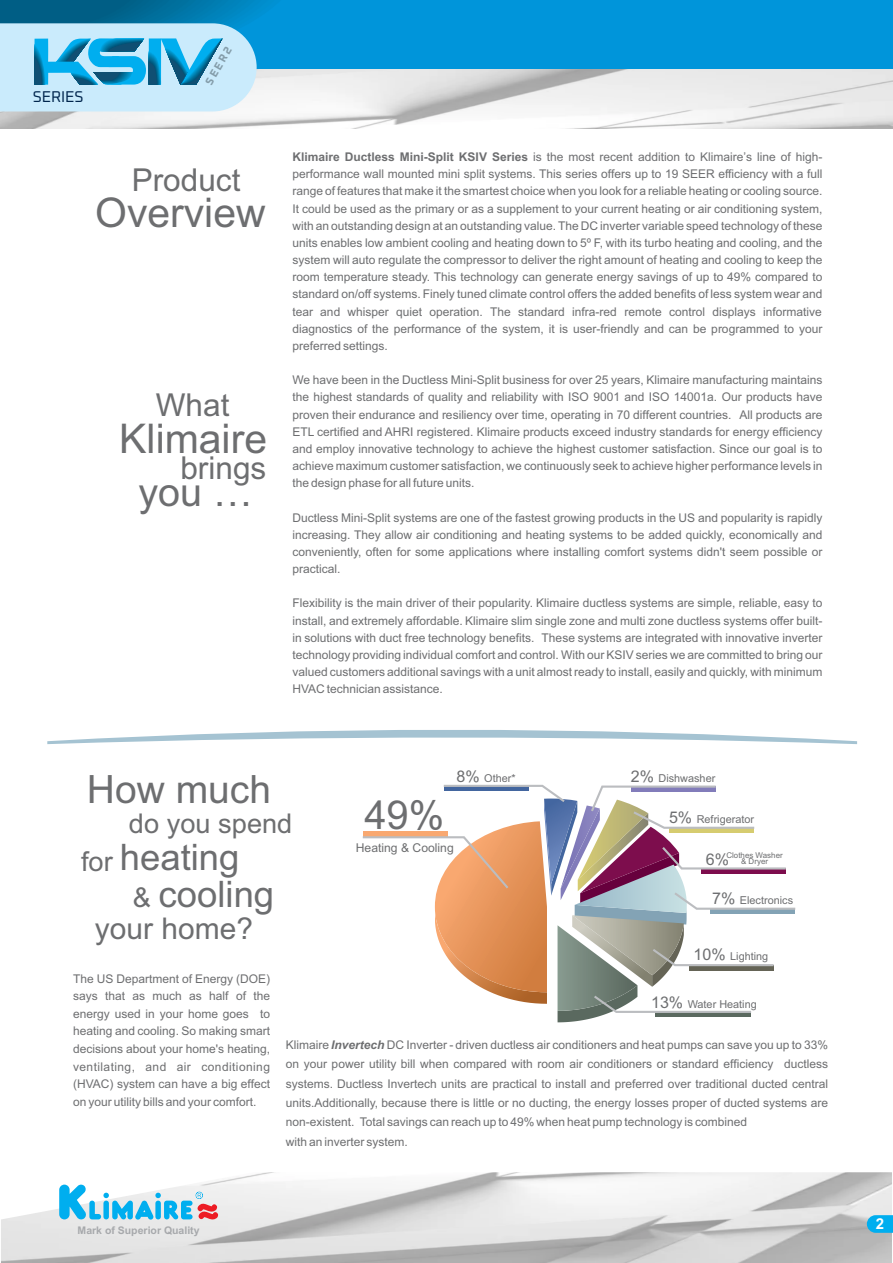
<style>
.page{position:relative;width:893px;height:1263px;background:#fff}
.page>*{position:absolute;margin:0;border:0;box-sizing:border-box;transform-origin:0 0}
.t1{font:40.95px "Arial";color:#6d6e70}
.t2{font:39.9px "Arial";color:#6d6e70}
.t3{font:39.6px "Arial";color:#6d6e70}
.t4{font:39px "Arial";color:#6d6e70}
.t5{font:36.45px/37.7px "Arial";color:#6d6e70}
.t6{font:31.5px "Arial";color:#6d6e70}
.t7{font:30px "Arial";color:#6d6e70}
.t8{font:27.3px "Arial";color:#6d6e70}
.t9{font:16.05px "Arial";color:#6d6e70}
.t10{font:15.6px "Oxanium";color:#00254d}
.t11{font:700 15px "Arial";color:#fff}
.t12{font:12.15px "Arial";color:#6d6e70}
.t13{font:12px/17.1px "Arial";color:#6d6e70;text-align:justify}
.t14{font:700 11.1px "Oxanium";color:#849daa}
.t15{font:10.95px "Arial";color:#6d6e70}
.t16{font:700 10.5px "Arial";color:#a7a9ac}
.t17{font:7.95px/6.4px "Arial";color:#6d6e70;text-align:center}
.s1{font-weight:700}
.s2{font-size:27.3px}
.s3{font-size:16.05px}
.s4{font-weight:700;font-style:italic}
</style>
<div class="page">
<img style="left:1px;top:1172px;width:891px;height:91px">
<img style="left:1px;top:69px;width:891px;height:60px">
<div style="left:0;top:0;width:893px;height:69px;background:#0095da"></div>
<svg style="left:362px;top:784px;width:434px;height:238px"></svg>
<svg style="left:867px;top:1215px;width:26px;height:18px"></svg>
<svg style="left:59px;top:1184px;width:159px;height:36px"></svg>
<svg style="left:47px;top:730px;width:810px;height:14px"></svg>
<svg style="left:0;top:0;width:288px;height:111px;background:#73bcdb"></svg>
<h3 class="t10" style="left:33px;top:90px;width:52px">SERIES</h3>
<p class="t14" style="left:204px;top:81px;width:43px;rotate:-60deg">SEER2</p>
<h3 class="t6" style="left:132px;top:168px;width:110px">Product</h3>
<h1 class="t1" style="left:95px;top:197px;width:172px">Overview</h1>
<h3 class="t6" style="left:156px;top:393px;width:75px">What</h3>
<h1 class="t1" style="left:119px;top:423px;width:149px">Klimaire</h1>
<h3 class="t6" style="left:180px;top:456px;width:87px">brings</h3>
<h3 class="t3" style="left:138px;top:478px;width:116px">you …</h3>
<p class="t13" style="left:292px;top:149px;width:532px"><span class="s1">Klimaire Ductless Mini-Split KSIV Series</span> is the most recent addition to Klimaire’s line of high&shy;performance wall mounted mini split systems. This series offers up to 19 SEER efficiency with a full range of features that make it the smartest choice when you look for a reliable heating or cooling source.<br>It could be used as the primary or as a supplement to your current heating or air conditioning system, with an outstanding design at an outstanding value. The DC inverter variable speed technology of these units enables low ambient cooling and heating down to 5º F, with its turbo heating and cooling, and the system will auto regulate the compressor to deliver the right amount of heating and cooling to keep the room temperature steady. This technology can generate energy savings of up to 49% compared to standard on/off systems. Finely tuned climate control offers the added benefits of less system wear and tear and whisper quiet operation. The standard infra-red remote control displays informative diagnostics of the performance of the system, it is user-friendly and can be programmed to your preferred settings.</p>
<p class="t13" style="left:292px;top:372px;width:532px">We have been in the Ductless Mini-Split business for over 25 years, Klimaire manufacturing maintains the highest standards of quality and reliability with ISO 9001 and ISO 14001a. Our products have proven their endurance and resiliency over time, operating in 70 different countries. All products are ETL certified and AHRI registered. Klimaire products exceed industry standards for energy efficiency and employ innovative technology to achieve the highest customer satisfaction. Since our goal is to achieve maximum customer satisfaction, we continuously seek to achieve higher performance levels in the design phase for all future units.</p>
<p class="t13" style="left:292px;top:510px;width:531px">Ductless Mini-Split systems are one of the fastest growing products in the US and popularity is rapidly increasing. They allow air conditioning and heating systems to be added quickly, economically and conveniently, often for some applications where installing comfort systems didn't seem possible or practical.</p>
<p class="t13" style="left:292px;top:596px;width:532px">Flexibility is the main driver of their popularity. Klimaire ductless systems are simple, reliable, easy to install, and extremely affordable. Klimaire slim single zone and multi zone ductless systems offer built&shy;in solutions with duct free technology benefits. These systems are integrated with innovative inverter technology providing individual comfort and control. With our KSIV series we are committed to bring our valued customers additional savings with a unit almost ready to install, easily and quickly, with minimum HVAC technician assistance.</p>
<h3 class="t4" style="left:87px;top:774px;width:186px">How much</h3>
<h3 class="t8" style="left:129px;top:813px;width:165px">do you spend</h3>
<h3 class="t5" style="left:133px;top:841px;width:143px;text-indent:-52px"><span class="s2">for</span> heating<br><span class="s2">&amp;</span> cooling</h3>
<h3 class="t7" style="left:95px;top:917px;width:160px">your home?</h3>
<p class="t15" style="left:456px;top:774px;width:61px"><span class="s3">8%</span> Other*</p>
<p class="t15" style="left:631px;top:774px;width:86px"><span class="s3">2%</span> Dishwasher</p>
<p class="t15" style="left:669px;top:815px;width:87px"><span class="s3">5%</span> Refrigerator</p>
<h3 class="t9" style="left:706px;top:853px;width:25px">6%</h3>
<p class="t15" style="left:712px;top:896px;width:82px"><span class="s3">7%</span> Electronics</p>
<h2 class="t2" style="left:364px;top:800px;width:81px">49%</h2>
<p class="t12" style="left:356px;top:843px;width:99px">Heating &amp; Cooling</p>
<p class="t17" style="left:726px;top:853px;width:58px">Clothes Washer &amp; Dryer</p>
<p class="t13" style="left:73px;top:971px;width:199px;line-height:17.5px">The US Department of Energy (DOE) says that as much as half of the energy used in your home goes to heating and cooling. So making smart decisions about your home's heating, ventilating, and air conditioning (HVAC) system can have a big effect on your utility bills and your comfort.</p>
<p class="t15" style="left:694px;top:952px;width:76px"><span class="s3">10%</span> Lighting</p>
<p class="t15" style="left:651px;top:1000px;width:107px"><span class="s3">13%</span> Water Heating</p>
<p class="t13" style="left:286px;top:1036px;width:544px;line-height:19.4px;text-align:left">Klimaire <span class="s4">Invertech</span> DC Inverter - driven ductless air conditioners and heat pumps can save you up to 33% on your power utility bill when compared with room air conditioners or standard efficiency ductless systems. Ductless Invertech units are practical to install and preferred over traditional ducted central units.Additionally, because there is little or no ducting, the energy losses proper of ducted systems are non-existent. Total savings can reach up to 49% when heat pump technology is combined<br>with an inverter system.</p>
<p class="t16" style="left:78px;top:1226px;width:124px">Mark of Superior Quality</p>
<p class="t11" style="left:876px;top:1218px;width:10px">2</p>
</div>
